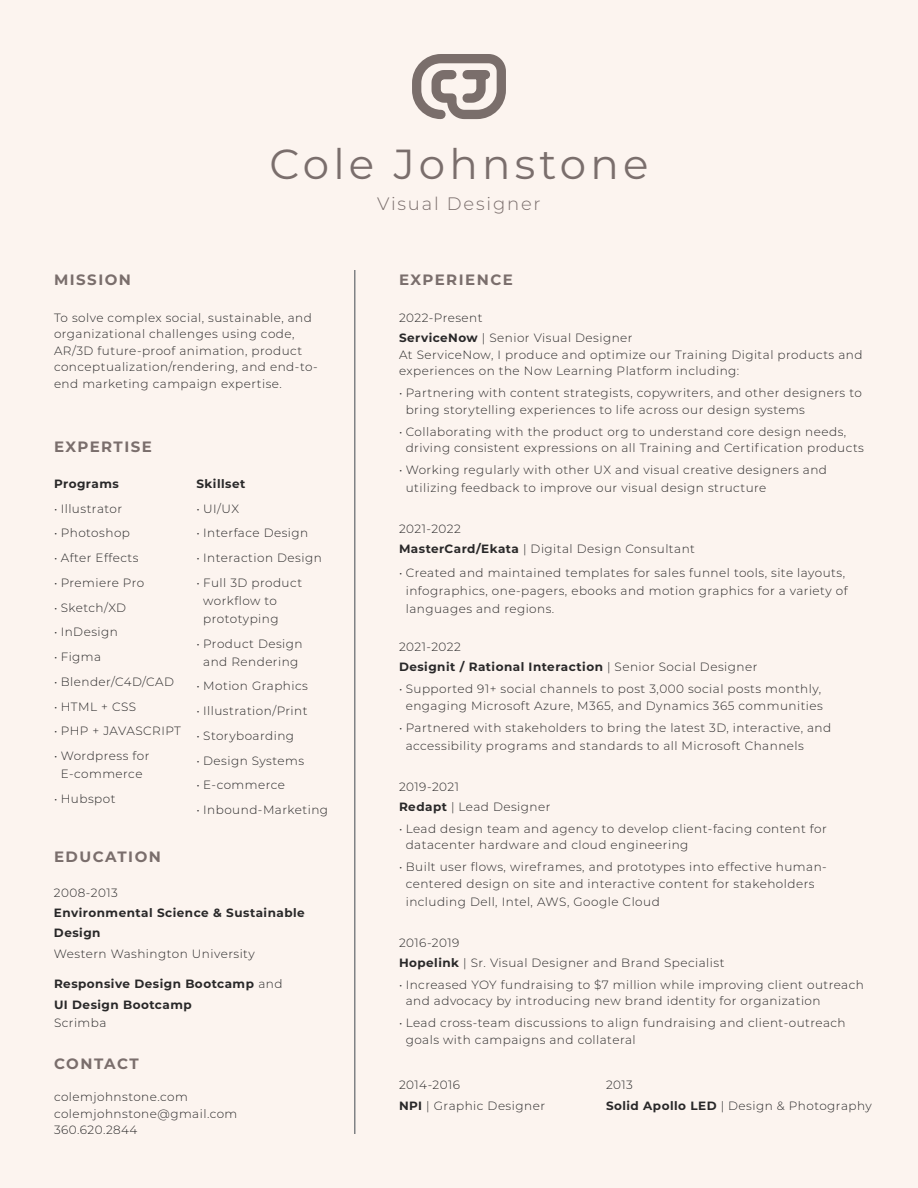
<style>
.page{position:relative;width:918px;height:1188px;background:#fcf4ef}
.page>*{position:absolute;margin:0;border:0;box-sizing:border-box;transform-origin:0 0}
.t1{font:42px "Montserrat";letter-spacing:.1em;color:#7a6e6c}
.t2{font:300 18px "Montserrat";letter-spacing:.1em;color:#7a6e6c}
.t3{font:700 15px "Montserrat";letter-spacing:.1em;color:#7a6e6c}
.t4{font:300 12px/16.5px "Montserrat";letter-spacing:.04em;color:#292829}
.t5{font:700 12px/20.4px "Montserrat";letter-spacing:.04em;color:#292829}
.s1{font-weight:700}
.s2{font-weight:300}
</style>
<div class="page">
<hr style="left:354px;top:270px;width:2px;height:864px;background:#808285">
<svg style="left:412px;top:54px;width:94px;height:66px"></svg>
<h1 class="t1" style="left:269px;top:136px;width:381px">Cole Johnstone</h1>
<h2 class="t2" style="left:377px;top:191px;width:165px">Visual Designer</h2>
<p class="t3" style="left:54px;top:269px;width:79px">MISSION</p>
<p class="t3" style="left:399px;top:268px;width:115px">EXPERIENCE</p>
<p class="t4" style="left:54px;top:309px;width:265px">To solve complex social, sustainable, and organizational challenges using code, AR/3D future-proof animation, product conceptualization/rendering, and end-to&shy;end marketing campaign expertise.</p>
<p class="t4" style="left:399px;top:307px;width:235px;line-height:20.4px">2022-Present<br><span class="s1">ServiceNow</span> | Senior Visual Designer</p>
<p class="t4" style="left:399px;top:346px;width:465px">At ServiceNow, I produce and optimize our Training Digital products and experiences on the Now Learning Platform including:</p>
<p class="t4" style="left:406px;top:384px;width:458px;text-indent:-7px">• Partnering with content strategists, copywriters, and other designers to bring storytelling experiences to life across our design systems</p>
<p class="t4" style="left:406px;top:423px;width:460px;text-indent:-7px">• Collaborating with the product org to understand core design needs, driving consistent expressions on all Training and Certification products</p>
<p class="t4" style="left:406px;top:460px;width:423px;line-height:18px;text-indent:-7px">• Working regularly with other UX and visual creative designers and utilizing feedback to improve our visual design structure</p>
<p class="t4" style="left:399px;top:518px;width:298px;line-height:20.4px">2021-2022<br><span class="s1">MasterCard/Ekata</span> | Digital Design Consultant</p>
<p class="t4" style="left:406px;top:563px;width:443px;line-height:18px;text-indent:-7px">• Created and maintained templates for sales funnel tools, site layouts, infographics, one-pagers, ebooks and motion graphics for a variety of languages and regions.</p>
<p class="t4" style="left:399px;top:636px;width:360px;line-height:20.4px">2021-2022<br><span class="s1">Designit / Rational Interaction</span> | Senior Social Designer</p>
<p class="t4" style="left:399px;top:680px;width:425px;text-align:center">• Supported 91+ social channels to post 3,000 social posts monthly, engaging Microsoft Azure, M365, and Dynamics 365 communities</p>
<p class="t4" style="left:406px;top:718px;width:427px;line-height:18px;text-indent:-7px">• Partnered with stakeholders to bring the latest 3D, interactive, and accessibility programs and standards to all Microsoft Channels</p>
<p class="t4" style="left:399px;top:776px;width:153px;line-height:20.4px">2019-2021<br><span class="s1">Redapt</span> | Lead Designer</p>
<p class="t4" style="left:406px;top:820px;width:423px;text-indent:-7px">• Lead design team and agency to develop client-facing content for datacenter hardware and cloud engineering</p>
<p class="t4" style="left:399px;top:858px;width:429px;text-align:center">• Built user flows, wireframes, and prototypes into effective human&shy;centered design on site and interactive content for stakeholders</p>
<p class="t4" style="left:406px;top:893px;width:256px">including Dell, Intel, AWS, Google Cloud</p>
<p class="t4" style="left:399px;top:932px;width:327px;line-height:20.4px">2016-2019<br><span class="s1">Hopelink</span> | Sr. Visual Designer and Brand Specialist</p>
<p class="t4" style="left:406px;top:976px;width:460px;text-indent:-7px">• Increased YOY fundraising to $7 million while improving client outreach and advocacy by introducing new brand identity for organization</p>
<p class="t4" style="left:406px;top:1014px;width:441px;text-indent:-7px">• Lead cross-team discussions to align fundraising and client-outreach goals with campaigns and collateral</p>
<p class="t3" style="left:54px;top:436px;width:99px">EXPERTISE</p>
<p class="t5" style="left:196px;top:473px;width:50px">Skillset</p>
<p class="t4" style="left:196px;top:500px;width:44px">• UI/UX</p>
<p class="t4" style="left:196px;top:524px;width:113px">• Interface Design</p>
<p class="t4" style="left:196px;top:549px;width:127px">• Interaction Design</p>
<p class="t4" style="left:203px;top:573px;width:100px;line-height:18px;text-indent:-7px">• Full 3D product workflow to prototyping</p>
<p class="t4" style="left:196px;top:634px;width:108px;line-height:18px;text-align:center">• Product Design and Rendering</p>
<p class="t4" style="left:196px;top:677px;width:113px">• Motion Graphics</p>
<p class="t4" style="left:196px;top:702px;width:112px">• Illustration/Print</p>
<p class="t4" style="left:196px;top:727px;width:99px">• Storyboarding</p>
<p class="t4" style="left:196px;top:752px;width:109px">• Design Systems</p>
<p class="t4" style="left:196px;top:776px;width:90px">• E-commerce</p>
<p class="t4" style="left:196px;top:801px;width:133px">• Inbound-Marketing</p>
<p class="t5" style="left:54px;top:473px;width:66px">Programs</p>
<p class="t4" style="left:54px;top:500px;width:70px">• Illustrator</p>
<p class="t4" style="left:54px;top:524px;width:78px">• Photoshop</p>
<p class="t4" style="left:54px;top:549px;width:86px">• After Effects</p>
<p class="t4" style="left:54px;top:574px;width:92px">• Premiere Pro</p>
<p class="t4" style="left:54px;top:599px;width:74px">• Sketch/XD</p>
<p class="t4" style="left:54px;top:623px;width:65px">• InDesign</p>
<p class="t4" style="left:54px;top:648px;width:49px">• Figma</p>
<p class="t4" style="left:54px;top:673px;width:122px">• Blender/C4D/CAD</p>
<p class="t4" style="left:54px;top:698px;width:84px">• HTML + CSS</p>
<p class="t4" style="left:54px;top:722px;width:128px">• PHP + JAVASCRIPT</p>
<p class="t4" style="left:54px;top:746px;width:97px;line-height:18px;text-align:center">• Wordpress for<br>E-commerce</p>
<p class="t4" style="left:54px;top:790px;width:63px">• Hubspot</p>
<p class="t3" style="left:54px;top:846px;width:108px">EDUCATION</p>
<p class="t4" style="left:54px;top:884px;width:65px">2008-2013</p>
<p class="t5" style="left:54px;top:902px;width:252px">Environmental Science &amp; Sustainable<br>Design</p>
<p class="t4" style="left:54px;top:945px;width:202px">Western Washington University</p>
<p class="t5" style="left:54px;top:973px;width:230px">Responsive Design Bootcamp <span class="s2">and<br></span>UI Design Bootcamp</p>
<p class="t4" style="left:54px;top:1014px;width:54px">Scrimba</p>
<p class="t3" style="left:54px;top:1053px;width:86px">CONTACT</p>
<p class="t4" style="left:54px;top:1088px;width:185px">colemjohnstone.com colemjohnstone@gmail.com<br>360.620.2844</p>
<p class="t4" style="left:399px;top:1075px;width:148px;line-height:20.4px">2014-2016<br><span class="s1">NPI</span> | Graphic Designer</p>
<p class="t4" style="left:606px;top:1075px;width:267px;line-height:20.4px">2013<br><span class="s1">Solid Apollo LED</span> | Design &amp; Photography</p>
</div>
